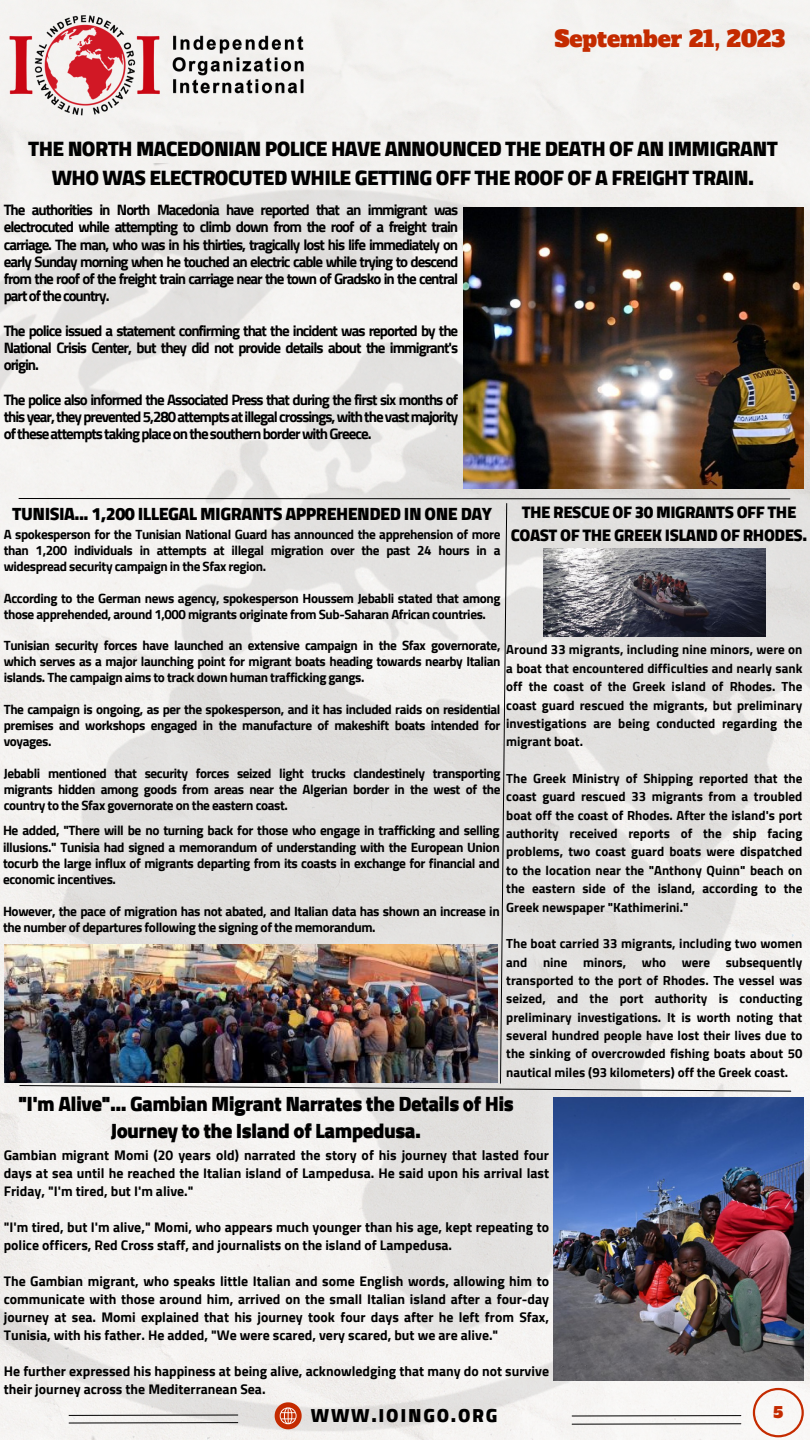
<style>
.page{position:relative;width:810px;height:1440px;background:#fff}
.page>*{position:absolute;margin:0;border:0;box-sizing:border-box;transform-origin:0 0}
.t1{font:22px "Alfa Slab One";color:#c42b00}
.t2{font:900 21.2px/29.2px "Cairo";letter-spacing:-.03em;color:#000;text-align:center}
.t3{font:900 21px/27.8px "Cairo";letter-spacing:-.03em;color:#000;text-align:center}
.t4{font:900 19.2px "Cairo";letter-spacing:.09em;color:#000}
.t5{font:900 18px "Cairo";letter-spacing:-.03em;color:#000}
.t6{font:900 17px/23.2px "Cairo";letter-spacing:-.03em;color:#000;text-align:center}
.t7{font:700 15px/17.2px "Cairo";letter-spacing:-.07em;color:#000;text-align:justify}
.t8{font:15px "Alfa Slab One";color:#c42b00}
.t9{font:700 13.8px/18px "Cairo";color:#000;text-align:justify}
.t10{font:700 13.4px/16.1px "Cairo";letter-spacing:-.03em;color:#000;text-align:justify}
.t11{font:700 13.3px/15.9px "Cairo";letter-spacing:-.03em;color:#000;text-align:justify}
.t12{font:700 13.1px/18.4px "Cairo";color:#000;text-align:justify}
</style>
<div class="page">
<img style="left:0;top:163px;width:810px;height:1277px">
<img style="left:464px;top:207px;width:339px;height:282px">
<img style="left:554px;top:1098px;width:249px;height:282px">
<svg style="left:753px;top:1388px;width:51px;height:49px"></svg>
<img style="left:0;top:6px;width:316px;height:118px">
<img style="left:5px;top:944px;width:13px;height:139px">
<svg style="left:68px;top:1414px;width:171px;height:2px"></svg>
<svg style="left:275px;top:1402px;width:27px;height:27px"></svg>
<svg style="left:68px;top:1422px;width:171px;height:2px"></svg>
<svg style="left:571px;top:1415px;width:171px;height:2px"></svg>
<svg style="left:571px;top:1423px;width:171px;height:2px"></svg>
<svg style="left:18px;top:498px;width:774px;height:594px"></svg>
<p class="t1" style="left:555px;top:24px;width:232px">September 21, 2023</p>
<p class="t2" style="left:28px;top:134px;width:751px">THE NORTH MACEDONIAN POLICE HAVE ANNOUNCED THE DEATH OF AN IMMIGRANT<br>WHO WAS ELECTROCUTED WHILE GETTING OFF THE ROOF OF A FREIGHT TRAIN.</p>
<p class="t7" style="left:4px;top:201px;width:456px">The authorities in North Macedonia have reported that an immigrant was electrocuted while attempting to climb down from the roof of a freight train carriage. The man, who was in his thirties, tragically lost his life immediately on early Sunday morning when he touched an electric cable while trying to descend from the roof of the freight train carriage near the town of Gradsko in the central partofthecountry.</p>
<p class="t7" style="left:4px;top:322px;width:456px">The police issued a statement confirming that the incident was reported by the National Crisis Center, but they did not provide details about the immigrant's origin.</p>
<p class="t7" style="left:4px;top:391px;width:456px">The police also informed the Associated Press that during the first six months of this year, they prevented 5,280 attempts at illegal crossings, with the vast majority oftheseattemptstakingplaceonthesouthernborderwithGreece.</p>
<p class="t6" style="left:511px;top:500px;width:298px">THE RESCUE OF 30 MIGRANTS OFF THE<br>COAST OF THE GREEK ISLAND OF RHODES.</p>
<p class="t5" style="left:12px;top:503px;width:481px">TUNISIA... 1,200 ILLEGAL MIGRANTS APPREHENDED IN ONE DAY</p>
<p class="t11" style="left:4px;top:526px;width:498px">A spokesperson for the Tunisian National Guard has announced the apprehension of more than 1,200 individuals in attempts at illegal migration over the past 24 hours in a widespread security campaign in the Sfax region.</p>
<p class="t11" style="left:4px;top:590px;width:498px">According to the German news agency, spokesperson Houssem Jebabli stated that among those apprehended, around 1,000 migrants originate from Sub-Saharan African countries.</p>
<p class="t11" style="left:4px;top:638px;width:498px">Tunisian security forces have launched an extensive campaign in the Sfax governorate, which serves as a major launching point for migrant boats heading towards nearby Italian islands. The campaign aims to track down human trafficking gangs.</p>
<p class="t11" style="left:4px;top:702px;width:498px">The campaign is ongoing, as per the spokesperson, and it has included raids on residential premises and workshops engaged in the manufacture of makeshift boats intended for voyages.</p>
<p class="t11" style="left:4px;top:765px;width:498px">Jebabli mentioned that security forces seized light trucks clandestinely transporting migrants hidden among goods from areas near the Algerian border in the west of the country to the Sfax governorate on the eastern coast.</p>
<p class="t12" style="left:506px;top:641px;width:298px">Around 33 migrants, including nine minors, were on a boat that encountered difficulties and nearly sank off the coast of the Greek island of Rhodes. The coast guard rescued the migrants, but preliminary investigations are being conducted regarding the migrant boat.</p>
<p class="t12" style="left:506px;top:769px;width:298px">The Greek Ministry of Shipping reported that the coast guard rescued 33 migrants from a troubled boat off the coast of Rhodes. After the island's port authority received reports of the ship facing problems, two coast guard boats were dispatched to the location near the "Anthony Quinn" beach on the eastern side of the island, according to the Greek newspaper "Kathimerini."</p>
<p class="t12" style="left:506px;top:935px;width:298px">The boat carried 33 migrants, including two women and nine minors, who were subsequently transported to the port of Rhodes. The vessel was seized, and the port authority is conducting preliminary investigations. It is worth noting that several hundred people have lost their lives due to the sinking of overcrowded fishing boats about 50 nautical miles (93 kilometers) off the Greek coast.</p>
<p class="t3" style="left:18px;top:1090px;width:497px">"I'm Alive"... Gambian Migrant Narrates the Details of His<br>Journey to the Island of Lampedusa.</p>
<p class="t10" style="left:3px;top:823px;width:498px">He added, "There will be no turning back for those who engage in trafficking and selling illusions." Tunisia had signed a memorandum of understanding with the European Union tocurb the large influx of migrants departing from its coasts in exchange for financial and economic incentives.</p>
<p class="t10" style="left:3px;top:903px;width:498px">However, the pace of migration has not abated, and Italian data has shown an increase in the number of departures following the signing of the memorandum.</p>
<p class="t9" style="left:4px;top:1146px;width:547px">Gambian migrant Momi (20 years old) narrated the story of his journey that lasted four days at sea until he reached the Italian island of Lampedusa. He said upon his arrival last Friday, "I'm tired, but I'm alive."</p>
<p class="t9" style="left:4px;top:1218px;width:547px">"I'm tired, but I'm alive," Momi, who appears much younger than his age, kept repeating to police officers, Red Cross staff, and journalists on the island of Lampedusa.</p>
<p class="t9" style="left:4px;top:1272px;width:547px">The Gambian migrant, who speaks little Italian and some English words, allowing him to communicate with those around him, arrived on the small Italian island after a four-day journey at sea. Momi explained that his journey took four days after he left from Sfax, Tunisia, with his father. He added, "We were scared, very scared, but we are alive."</p>
<p class="t9" style="left:4px;top:1362px;width:547px">He further expressed his happiness at being alive, acknowledging that many do not survive their journey across the Mediterranean Sea.</p>
<p class="t4" style="left:311px;top:1404px;width:188px">WWW.IOINGO.ORG</p>
<p class="t8" style="left:773px;top:1402px;width:11px">5</p>
</div>
